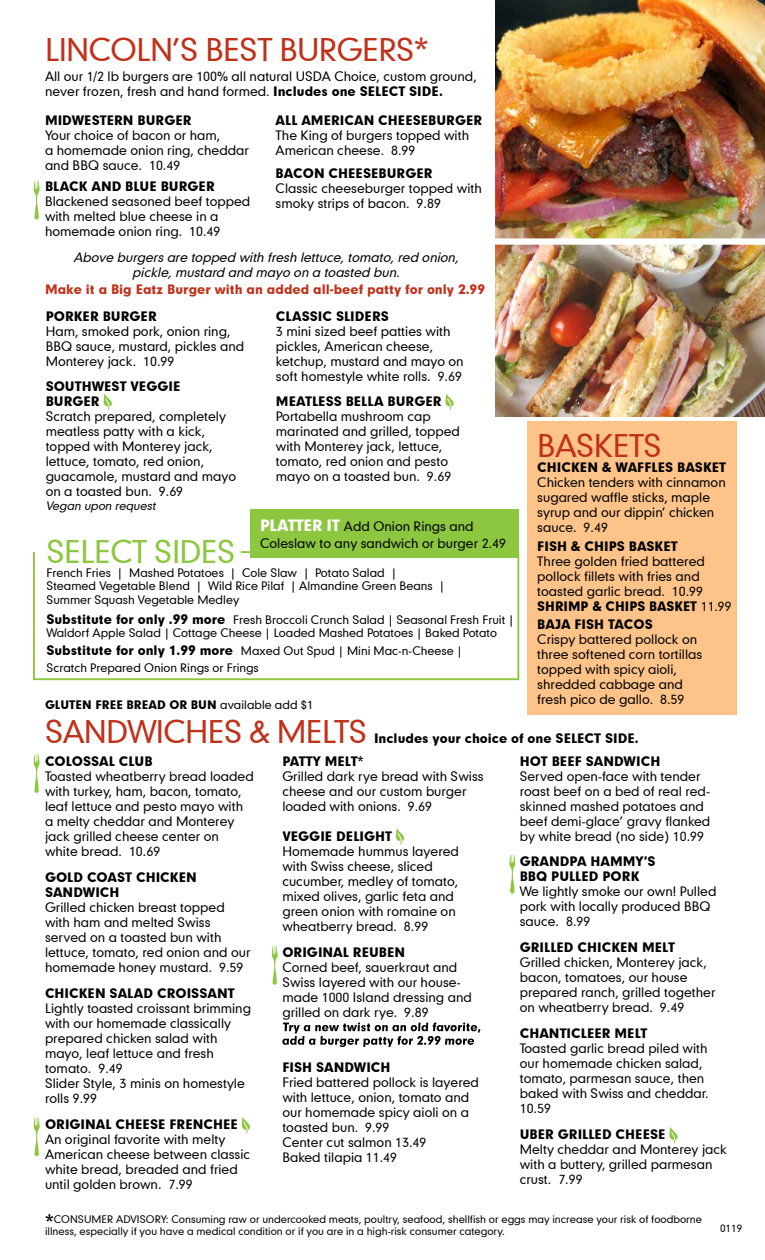
<style>
.page{position:relative;width:765px;height:1260px;background:#fff}
.page>*{position:absolute;margin:0;border:0;box-sizing:border-box;transform-origin:0 0}
.t1{font:30px "Geometric 706 BT Medium B";letter-spacing:-.025em;color:#c0311a}
.t2{font:30px "Geometric 706 BT Medium B";letter-spacing:-.025em;color:#8dc63f}
.t3{font:12.5px/15px "Geometric 706 BT Medium B";color:#000}
.t4{font:12.5px/15px "Geometric 706 BT Black B";color:#000}
.t5{font:italic 12.5px/15px "Geometric 706 BT Medium B";color:#000;text-align:center}
.t6{font:12.5px "Geometric 706 BT Black B";color:#c0311a}
.t7{font:11.25px/13.5px "Geometric 706 BT Medium B";color:#000}
.t8{font:11.25px "Geometric 706 BT Black B";color:#000}
.t9{font:italic 11.25px "Geometric 706 BT Medium B";color:#000}
.t10{font:10px/12px "Geometric 706 BT Medium B";color:#000}
.s1{font-family:"Geometric 706 BT Black B"}
.s2{font-family:"Geometric 706 BT Black B";font-size:15px;color:#fff}
.s3{font-family:"Geometric 706 BT Black B";font-size:12.5px}
.s4{font-family:"Geometric 706 BT Medium B"}
.s5{font-family:"Geometric 706 BT Black B";font-size:17.5px}
</style>
<div class="page">
<div style="left:527px;top:421px;width:209px;height:294px;background:#fdc388"></div>
<svg style="left:103px;top:394px;width:9px;height:16px"></svg>
<svg style="left:445px;top:394px;width:9px;height:16px"></svg>
<svg style="left:241px;top:1117px;width:9px;height:17px"></svg>
<svg style="left:396px;top:828px;width:9px;height:17px"></svg>
<svg style="left:282px;top:1023px;width:199px;height:24px"></svg>
<svg style="left:669px;top:1127px;width:9px;height:17px"></svg>
<img style="left:495px;top:0;width:270px;height:417px">
<div style="left:251px;top:509px;width:268px;height:49px;background:#8dc63f"></div>
<svg style="left:272px;top:946px;width:6px;height:39px"></svg>
<svg style="left:33px;top:181px;width:7px;height:39px"></svg>
<svg style="left:34px;top:1117px;width:6px;height:39px"></svg>
<svg style="left:509px;top:855px;width:6px;height:39px"></svg>
<div style="left:487px;top:238px;width:278px;height:7px;background:#fff"></div>
<svg style="left:33px;top:754px;width:7px;height:39px"></svg>
<svg style="left:33px;top:550px;width:487px;height:131px"></svg>
<h1 class="t1" style="left:45px;top:29px;width:385px">LINCOLN’S BEST BURGERS*</h1>
<p class="t3" style="left:45px;top:68px;width:433px">All our 1/2 lb burgers are 100% all natural USDA Choice, custom ground, never frozen, fresh and hand formed. <span class="s1">Includes one SELECT SIDE.</span></p>
<p class="t4" style="left:45px;top:112px;width:148px">MIDWESTERN BURGER</p>
<p class="t3" style="left:45px;top:128px;width:206px">Your choice of bacon or ham,<br>a homemade onion ring, cheddar and BBQ sauce. 10.49</p>
<p class="t4" style="left:45px;top:179px;width:171px">BLACK AND BLUE BURGER</p>
<p class="t3" style="left:45px;top:194px;width:207px">Blackened seasoned beef topped with melted blue cheese in a homemade onion ring. 10.49</p>
<p class="t4" style="left:276px;top:112px;width:208px">ALL AMERICAN CHEESEBURGER</p>
<p class="t3" style="left:276px;top:128px;width:195px">The King of burgers topped with<br>American cheese. 8.99</p>
<p class="t4" style="left:276px;top:165px;width:159px">BACON CHEESEBURGER</p>
<p class="t3" style="left:276px;top:180px;width:208px">Classic cheeseburger topped with smoky strips of bacon. 9.89</p>
<p class="t5" style="left:73px;top:249px;width:390px">Above burgersare topped with fresh lettuce,tomato,red onion, pickle,mustard and mayo on a toasted bun.</p>
<p class="t6" style="left:45px;top:281px;width:442px">Make it a Big Eatz Burger with an added all-beef patty for only 2.99</p>
<p class="t4" style="left:46px;top:309px;width:113px">PORKER BURGER</p>
<p class="t3" style="left:46px;top:324px;width:200px">Ham, smoked pork, onion ring,<br>BBQ sauce, mustard, pickles and<br>Monterey jack. 10.99</p>
<p class="t4" style="left:46px;top:379px;width:136px">SOUTHWEST VEGGIE<br>BURGER</p>
<p class="t3" style="left:46px;top:409px;width:192px">Scratch prepared, completely meatless patty with a kick, topped with Monterey jack, lettuce, tomato, red onion, guacamole, mustard and mayo on a toasted bun. 9.69</p>
<p class="t9" style="left:46px;top:498px;width:114px">Vegan upon request</p>
<p class="t4" style="left:276px;top:309px;width:114px">CLASSIC SLIDERS</p>
<p class="t3" style="left:276px;top:324px;width:189px">3 mini sized beef patties with pickles, American cheese, ketchup, mustard and mayo on soft homestyle white rolls. 9.69</p>
<p class="t4" style="left:276px;top:394px;width:167px">MEATLESS BELLA BURGER</p>
<p class="t3" style="left:276px;top:409px;width:185px">Portabella mushroom cap marinated and grilled, topped with Monterey jack, lettuce, tomato, red onion and pesto mayo on a toasted bun. 9.69</p>
<p class="t3" style="left:260px;top:518px;width:247px;line-height:16.5px"><span class="s2">PLATTER IT</span> Add Onion Rings and<br>Coleslaw to any sandwich or burger 2.49</p>
<h1 class="t2" style="left:46px;top:532px;width:191px">SELECT SIDES</h1>
<p class="t7" style="left:46px;top:565px;width:400px">French Fries | Mashed Potatoes | Cole Slaw | Potato Salad |<br>Steamed Vegetable Blend | Wild Rice Pilaf | Almandine Green Beans |<br>Summer Squash Vegetable Medley</p>
<p class="t7" style="left:46px;top:612px;width:469px"><span class="s3">Substitute for only .99 more</span> Fresh Broccoli Crunch Salad | Seasonal Fresh Fruit |<br>Waldorf Apple Salad | Cottage Cheese | Loaded Mashed Potatoes | Baked Potato</p>
<p class="t7" style="left:46px;top:641px;width:418px;line-height:17.5px"><span class="s3">Substitute for only 1.99 more</span> Maxed Out Spud | Mini Mac-n-Cheese |<br>Scratch Prepared Onion Rings or Frings</p>
<p class="t8" style="left:45px;top:697px;width:270px">GLUTEN FREE BREAD OR BUN <span class="s4">available add $1</span></p>
<h1 class="t1" style="left:537px;top:426px;width:126px">BASKETS</h1>
<p class="t4" style="left:537px;top:459px;width:190px">CHICKEN &amp; WAFFLES BASKET</p>
<p class="t3" style="left:537px;top:474px;width:190px">Chicken tenders with cinnamon sugared waffle sticks, maple syrup and our dippin’ chicken sauce. 9.49</p>
<p class="t4" style="left:537px;top:538px;width:142px">FISH &amp; CHIPS BASKET</p>
<p class="t3" style="left:537px;top:553px;width:169px">Three golden fried battered pollock fillets with fries and toasted garlic bread. 10.99</p>
<p class="t4" style="left:537px;top:596px;width:196px;line-height:18.8px">SHRIMP &amp; CHIPS BASKET <span class="s4">11.99<br></span>BAJA FISH TACOS</p>
<p class="t3" style="left:537px;top:632px;width:167px">Crispy battered pollock on three softened corn tortillas topped with spicy aioli, shredded cabbage and fresh pico de gallo. 8.59</p>
<h1 class="t1" style="left:45px;top:712px;width:324px">SANDWICHES &amp; MELTS</h1>
<p class="t4" style="left:374px;top:731px;width:266px">Includes your choice of one SELECT SIDE.</p>
<p class="t4" style="left:45px;top:753px;width:109px">COLOSSAL CLUB</p>
<p class="t3" style="left:45px;top:768px;width:210px">Toasted wheatberry bread loaded with turkey, ham, bacon, tomato, leaf lettuce and pesto mayo with a melty cheddar and Monterey jack grilled cheese center on white bread. 10.69</p>
<p class="t4" style="left:45px;top:869px;width:153px">GOLD COAST CHICKEN<br>SANDWICH</p>
<p class="t3" style="left:45px;top:899px;width:207px">Grilled chicken breast topped with ham and melted Swiss served on a toasted bun with lettuce, tomato, red onion and our homemade honey mustard. 9.59</p>
<p class="t4" style="left:45px;top:986px;width:191px">CHICKEN SALAD CROISSANT</p>
<p class="t3" style="left:45px;top:1001px;width:208px">Lightly toasted croissant brimming with our homemade classically prepared chicken salad with mayo, leaf lettuce and fresh tomato. 9.49<br>Slider Style, 3 minis on homestyle rolls 9.99</p>
<p class="t4" style="left:45px;top:1117px;width:194px">ORIGINAL CHEESE FRENCHEE</p>
<p class="t3" style="left:45px;top:1132px;width:207px">An original favorite with melty<br>American cheese between classic white bread, breaded and fried until golden brown. 7.99</p>
<p class="t4" style="left:282px;top:753px;width:83px">PATTY MELT*</p>
<p class="t3" style="left:282px;top:768px;width:203px">Grilled dark rye bread with Swiss cheese and our custom burger loaded with onions. 9.69</p>
<p class="t4" style="left:282px;top:828px;width:111px">VEGGIE DELIGHT</p>
<p class="t3" style="left:282px;top:843px;width:178px">Homemade hummus layered with Swiss cheese, sliced cucumber, medley of tomato, mixed olives, garlic feta and green onion with romaine on wheatberry bread. 8.99</p>
<p class="t4" style="left:282px;top:944px;width:124px">ORIGINAL REUBEN</p>
<p class="t3" style="left:282px;top:959px;width:191px">Corned beef, sauerkraut and<br>Swiss layered with our house&shy;made 1000 Island dressing and grilled on dark rye. 9.89</p>
<p class="t4" style="left:282px;top:1059px;width:110px">FISH SANDWICH</p>
<p class="t3" style="left:282px;top:1074px;width:198px">Fried battered pollock is layered with lettuce, onion, tomato and our homemade spicy aioli on a toasted bun. 9.99<br>Center cut salmon 13.49<br>Baked tilapia 11.49</p>
<p class="t4" style="left:520px;top:753px;width:142px">HOT BEEF SANDWICH</p>
<p class="t3" style="left:520px;top:768px;width:192px">Served open-face with tender roast beef on a bed of real red&shy;skinned mashed potatoes and beef demi-glace’ gravy flanked by white bread (no side) 10.99</p>
<p class="t4" style="left:520px;top:853px;width:137px">GRANDPA HAMMY’S<br>BBQ PULLED PORK</p>
<p class="t3" style="left:520px;top:883px;width:198px">We lightly smoke our own! Pulled pork with locally produced BBQ sauce. 8.99</p>
<p class="t4" style="left:520px;top:939px;width:157px">GRILLED CHICKEN MELT</p>
<p class="t3" style="left:520px;top:954px;width:197px">Grilled chicken, Monterey jack, bacon, tomatoes, our house prepared ranch, grilled together on wheatberry bread. 9.49</p>
<p class="t4" style="left:520px;top:1026px;width:129px">CHANTICLEER MELT</p>
<p class="t3" style="left:520px;top:1041px;width:190px">Toasted garlic bread piled with our homemade chicken salad, tomato, parmesan sauce, then baked with Swiss and cheddar.<br>10.59</p>
<p class="t4" style="left:520px;top:1127px;width:147px">UBER GRILLED CHEESE</p>
<p class="t3" style="left:520px;top:1142px;width:209px">Melty cheddar and Monterey jack with a buttery, grilled parmesan crust. 7.99</p>
<p class="t10" style="left:45px;top:1213px;width:659px"><span class="s5">*</span>CONSUMER ADVISORY: Consuming raw or undercooked meats, poultry, seafood, shellfish or eggs may increase your risk of foodborne illness, especially if you have a medical condition or if you are in a high-risk consumer category.</p>
<p class="t10" style="left:720px;top:1222px;width:24px">0119</p>
</div>
